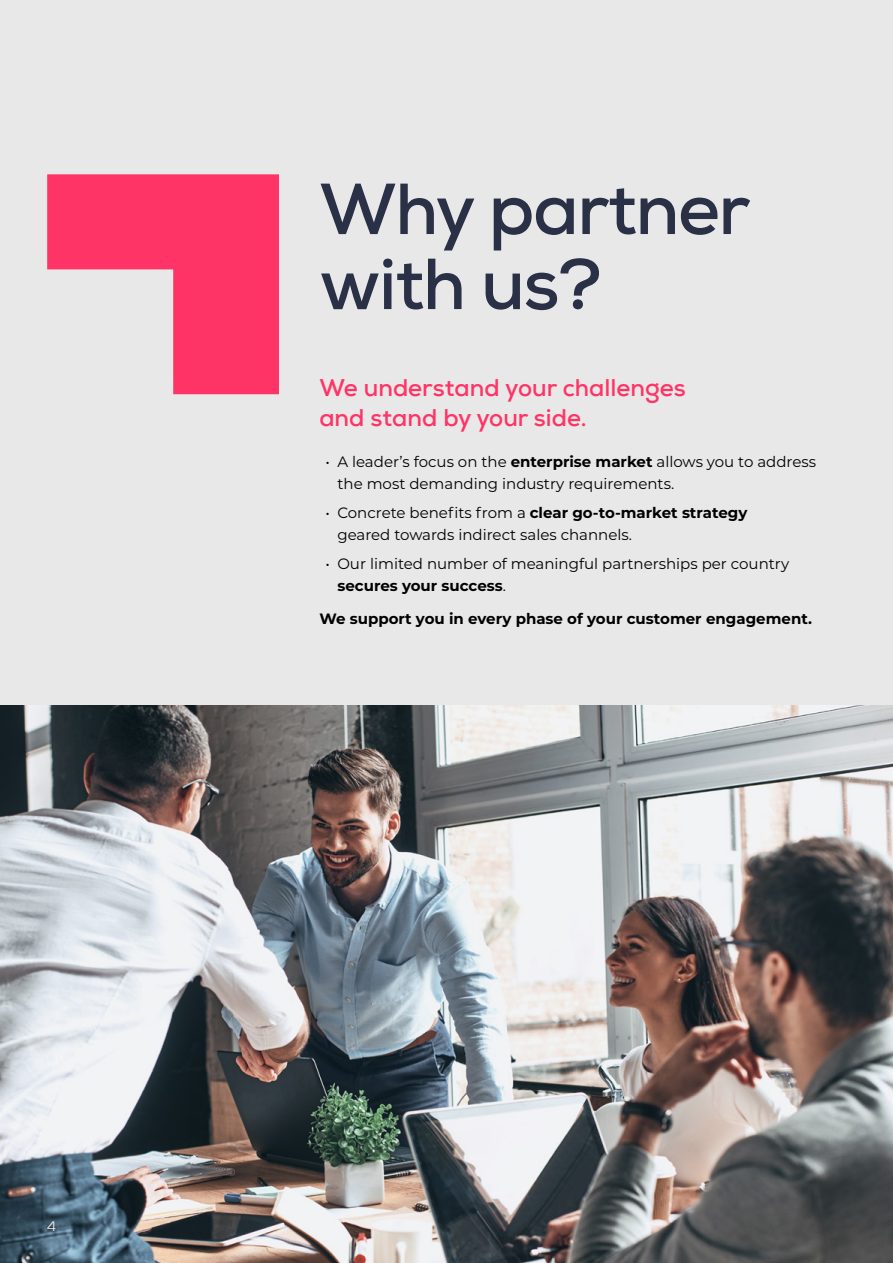
<style>
.page{position:relative;width:893px;height:1263px;background:#e8e8e8}
.page>*{position:absolute;margin:0;border:0;box-sizing:border-box;transform-origin:0 0}
.t1{font:700 72px/75px "Nexa";letter-spacing:-.02em;color:#2a3045}
.t2{font:700 24px/30px "Nexa";color:#ff3466}
.t3{font:15px/22.5px "Montserrat";color:#000}
.t4{font:700 15px "Montserrat";color:#000}
.t5{font:300 13.5px "Nexa";color:#fff}
.s1{font-weight:700}
</style>
<div class="page">
<img style="left:0;top:706px;width:893px;height:557px">
<svg style="left:47px;top:174px;width:232px;height:220px;fill:#ff3466"></svg>
<p class="t5" style="left:47px;top:1218px;width:10px">4</p>
<h1 class="t1" style="left:319px;top:172px;width:432px">Why partner with us?</h1>
<h2 class="t2" style="left:319px;top:373px;width:368px">We understand your challenges and stand by your side.</h2>
<p class="t3" style="left:337px;top:449px;width:480px;text-indent:-12px">• A leader’s focus on the <span class="s1">enterprise market</span> allows you to address the most demanding industry requirements.</p>
<p class="t3" style="left:337px;top:500px;width:411px;text-indent:-12px">• Concrete benefits from a <span class="s1">clear go-to-market strategy </span>geared towards indirect sales channels.</p>
<p class="t3" style="left:337px;top:551px;width:453px;text-indent:-12px">• Our limited number of meaningful partnerships per country <span class="s1">secures your success</span>.</p>
<p class="t4" style="left:319px;top:608px;width:494px">We support you in every phase of your customer engagement.</p>
</div>
